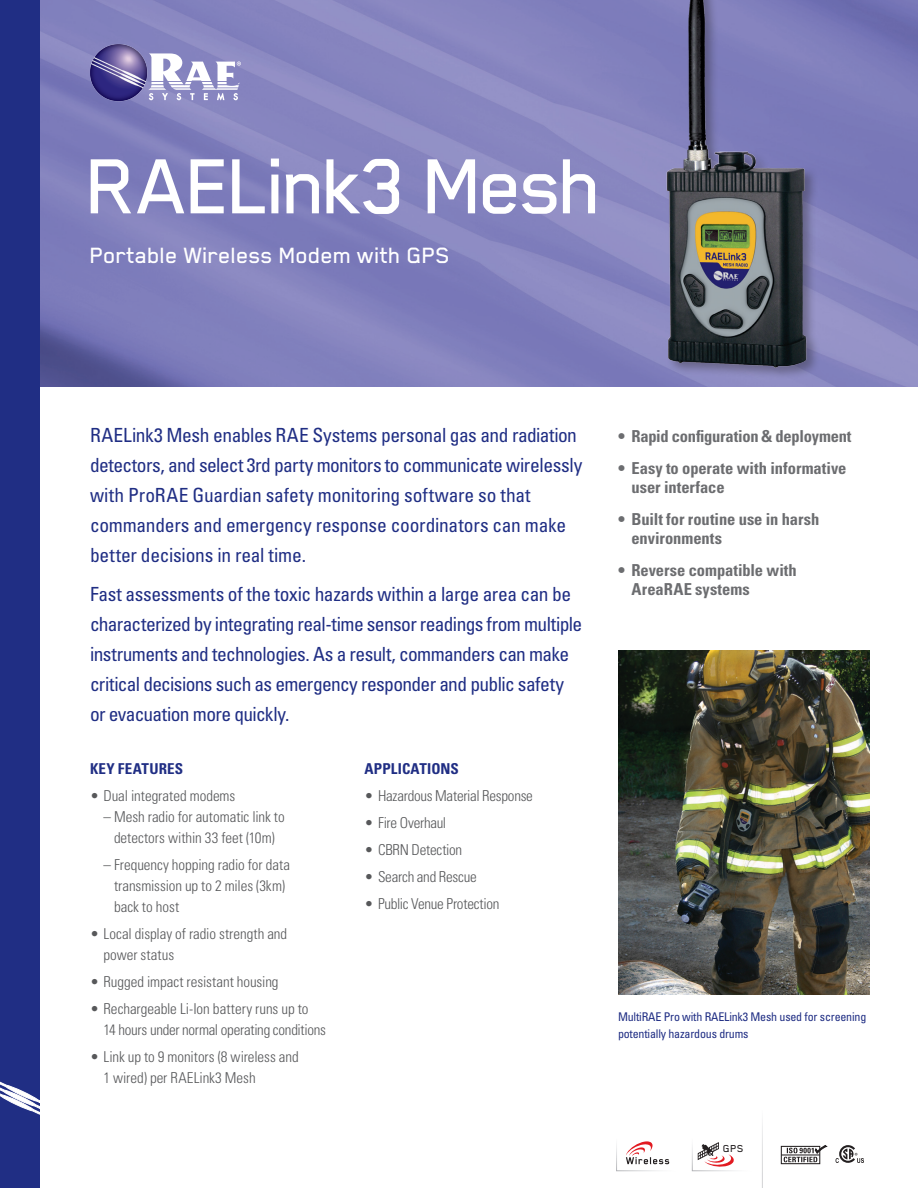
<style>
.page{position:relative;width:918px;height:1188px;background:#fff}
.page>*{position:absolute;margin:0;border:0;box-sizing:border-box;transform-origin:0 0}
.t1{font:500 90px "Blender";letter-spacing:-.035em;color:#fff}
.t2{font:500 25.5px "Blender";color:#fff}
.t3{font:condensed 19.5px/30px "Univers LT Std";letter-spacing:-.02em;color:#202e84}
.t4{font:700 condensed 16.5px/19.5px "Univers LT Std";color:#6c6d70}
.Bullet_text{font:300 condensed 15px/21px "Univers LT Std";letter-spacing:-.005em;color:#57585a}
.Subhead_4_text{font:700 condensed 15px "Univers LT Std";letter-spacing:.01em;color:#202e84}
.t5{font:condensed 12px/16.5px "Univers LT Std";letter-spacing:-.015em;color:#202e84}
.t6{font:500 11.7px "Blender";color:#231f20}
</style>
<div class="page">
<img style="left:40px;top:0;width:878px;height:387px">
<div style="left:0;top:0;width:40px;height:1188px;background:#202e84"></div>
<svg style="left:0;top:1081px;width:40px;height:33px"></svg>
<svg style="left:149px;top:53px;width:92px;height:47px"></svg>
<img style="left:90px;top:44px;width:58px;height:58px">
<svg style="left:616px;top:1141px;width:54px;height:31px"></svg>
<img style="left:618px;top:650px;width:252px;height:344px">
<svg style="left:836px;top:1145px;width:28px;height:18px"></svg>
<hr style="left:781px;top:1154px;width:39px;height:2px;background:#231f20">
<div style="left:781px;top:1146px;width:39px;height:18px;border:1px solid #231f20"></div>
<svg style="left:784px;top:1145px;width:43px;height:17px"></svg>
<svg style="left:692px;top:1142px;width:43px;height:30px"></svg>
<div style="left:665px;top:0;width:155px;height:381px;background:#231f20;opacity:.35"></div>
<img style="left:630px;top:0;width:209px;height:370px">
<p class="t1" style="left:87px;top:138px;width:518px">RAELink3 Mesh</p>
<p class="t2" style="left:90px;top:242px;width:362px">Portable Wireless Modem with GPS</p>
<p class="t3" style="left:90px;top:419px;width:494px">RAELink3 Mesh enables RAE Systems personal gas and radiation detectors, and select 3rd party monitors to communicate wirelessly with ProRAE Guardian safety monitoring software so that commanders and emergency response coordinators can make better decisions in real time.</p>
<p class="t3" style="left:90px;top:578px;width:494px">Fast assessments of the toxic hazards within a large area can be characterized by integrating real-time sensor readings from multiple instruments and technologies. As a result, commanders can make critical decisions such as emergency responder and public safety or evacuation more quickly.</p>
<p class="Subhead_4_text" style="left:90px;top:760px;width:95px">KEY FEATURES</p>
<p class="Bullet_text" style="left:90px;top:785px;width:147px">• Dual integrated modems</p>
<p class="Bullet_text" style="left:104px;top:806px;width:183px;text-align:center">– Mesh radio for automatic link to detectors within 33 feet (10m)</p>
<p class="Bullet_text" style="left:114px;top:854px;width:178px;text-indent:-10px">– Frequency hopping radio for data transmission up to 2 miles (3km) back to host</p>
<p class="Bullet_text" style="left:104px;top:923px;width:185px;text-indent:-14px">• Local display of radio strength and power status</p>
<p class="Bullet_text" style="left:90px;top:971px;width:190px">• Rugged impact resistant housing</p>
<p class="Bullet_text" style="left:104px;top:998px;width:224px;text-indent:-14px">• Rechargeable Li-Ion battery runs up to<br>14 hours under normal operating conditions</p>
<p class="Bullet_text" style="left:104px;top:1046px;width:197px;text-indent:-14px">• Link up to 9 monitors (8 wireless and<br>1 wired) per RAELink3 Mesh</p>
<p class="Subhead_4_text" style="left:364px;top:760px;width:96px">APPLICATIONS</p>
<p class="Bullet_text" style="left:364px;top:785px;width:170px">• Hazardous Material Response</p>
<p class="Bullet_text" style="left:364px;top:812px;width:83px">• Fire Overhaul</p>
<p class="Bullet_text" style="left:364px;top:839px;width:99px">• CBRN Detection</p>
<p class="Bullet_text" style="left:364px;top:866px;width:114px">• Search and Rescue</p>
<p class="Bullet_text" style="left:364px;top:893px;width:136px">• Public Venue Protection</p>
<p class="t4" style="left:618px;top:426px;width:235px">• Rapid configuration &amp; deployment</p>
<p class="t4" style="left:632px;top:458px;width:216px;text-indent:-14px">• Easy to operate with informative user interface</p>
<p class="t4" style="left:632px;top:509px;width:189px;text-indent:-14px">• Built for routine use in harsh environments</p>
<p class="t4" style="left:632px;top:560px;width:167px;text-indent:-14px">• Reverse compatible with<br>AreaRAE systems</p>
<p class="t5" style="left:618px;top:1009px;width:250px">MultiRAE Pro with RAELink3 Mesh used for screening potentially hazardous drums</p>
<p class="t6" style="left:723px;top:1142px;width:22px">GPS</p>
</div>
